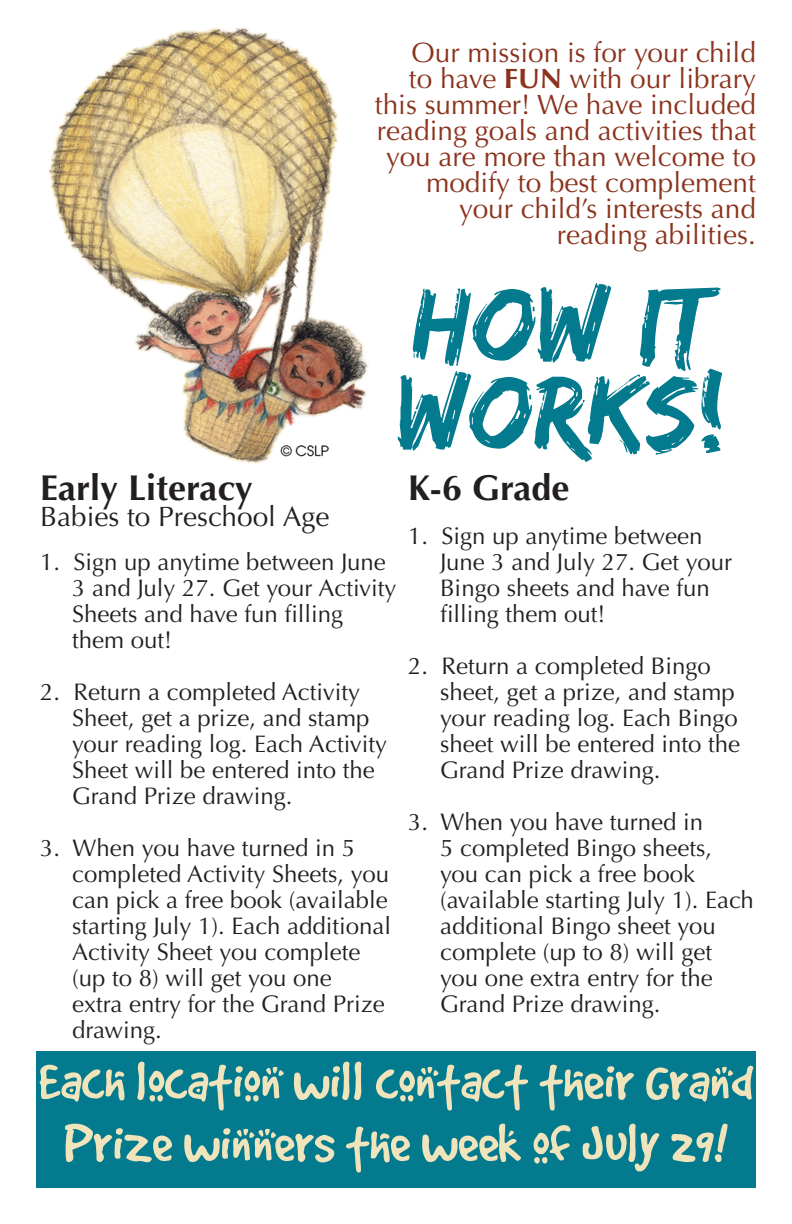
<style>
.page{position:relative;width:792px;height:1224px;background:#fff}
.page>*{position:absolute;margin:0;border:0;box-sizing:border-box;transform-origin:0 0}
.t1{font:108px "Edo";color:#037a8d}
.t2{font:60px/62px "Good Dog Cool";color:#efe4bb;text-align:center}
.t3{font:700 36px "Optima";color:#231f20}
.t4{font:28px/26px "Optima";color:#8b331d;text-align:right}
.t5{font:28px "Optima";color:#231f20}
.t6{font:24px/26px "Optima";color:#231f20}
.s1{font-weight:700}
</style>
<div class="page">
<div style="left:36px;top:1051px;width:720px;height:137px;background:#037a8d"></div>
<img style="left:48px;top:27px;width:321px;height:437px">
<p class="t4" style="left:375px;top:40px;width:383px">Our mission is for your child<br>to have <span class="s1">FUN</span> with our library this summer! We have included reading goals and activities that you are more than welcome to modify to best complement your child’s interests and reading abilities.</p>
<p class="t1" style="left:412px;top:261px;width:301px">HOW IT</p>
<p class="t1" style="left:397px;top:349px;width:331px">WORKS!</p>
<p class="t3" style="left:408px;top:466px;width:163px">K-6 Grade</p>
<p class="t6" style="left:440px;top:523px;width:294px;text-indent:-32px">1. Sign up anytime between<br>June 3 and July 27. Get your<br>Bingo sheets and have fun filling them out!</p>
<p class="t6" style="left:440px;top:653px;width:302px;text-indent:-32px">2. Return a completed Bingo sheet, get a prize, and stamp your reading log. Each Bingo sheet will be entered into the<br>Grand Prize drawing.</p>
<p class="t6" style="left:440px;top:809px;width:315px;text-indent:-32px">3. When you have turned in<br>5 completed Bingo sheets, you can pick a free book (available starting July 1). Each additional Bingo sheet you complete (up to 8) will get you one extra entry for the<br>Grand Prize drawing.</p>
<p class="t3" style="left:40px;top:466px;width:214px">Early Literacy</p>
<p class="t5" style="left:40px;top:500px;width:291px">Babies to Preschool Age</p>
<p class="t6" style="left:72px;top:549px;width:326px;text-indent:-32px">1. Sign up anytime between June<br>3 and July 27. Get your Activity<br>Sheets and have fun filling them out!</p>
<p class="t6" style="left:72px;top:679px;width:317px;text-indent:-32px">2. Return a completed Activity<br>Sheet, get a prize, and stamp your reading log. Each Activity<br>Sheet will be entered into the<br>Grand Prize drawing.</p>
<p class="t6" style="left:72px;top:835px;width:321px;text-indent:-32px">3. When you have turned in 5 completed Activity Sheets, you can pick a free book (available starting July 1). Each additional<br>Activity Sheet you complete (up to 8) will get you one<br>extra entry for the Grand Prize drawing.</p>
<p class="t2" style="left:39px;top:1049px;width:716px">Each location will contact their Grand<br>Prize winners the week of July 29!</p>
</div>
